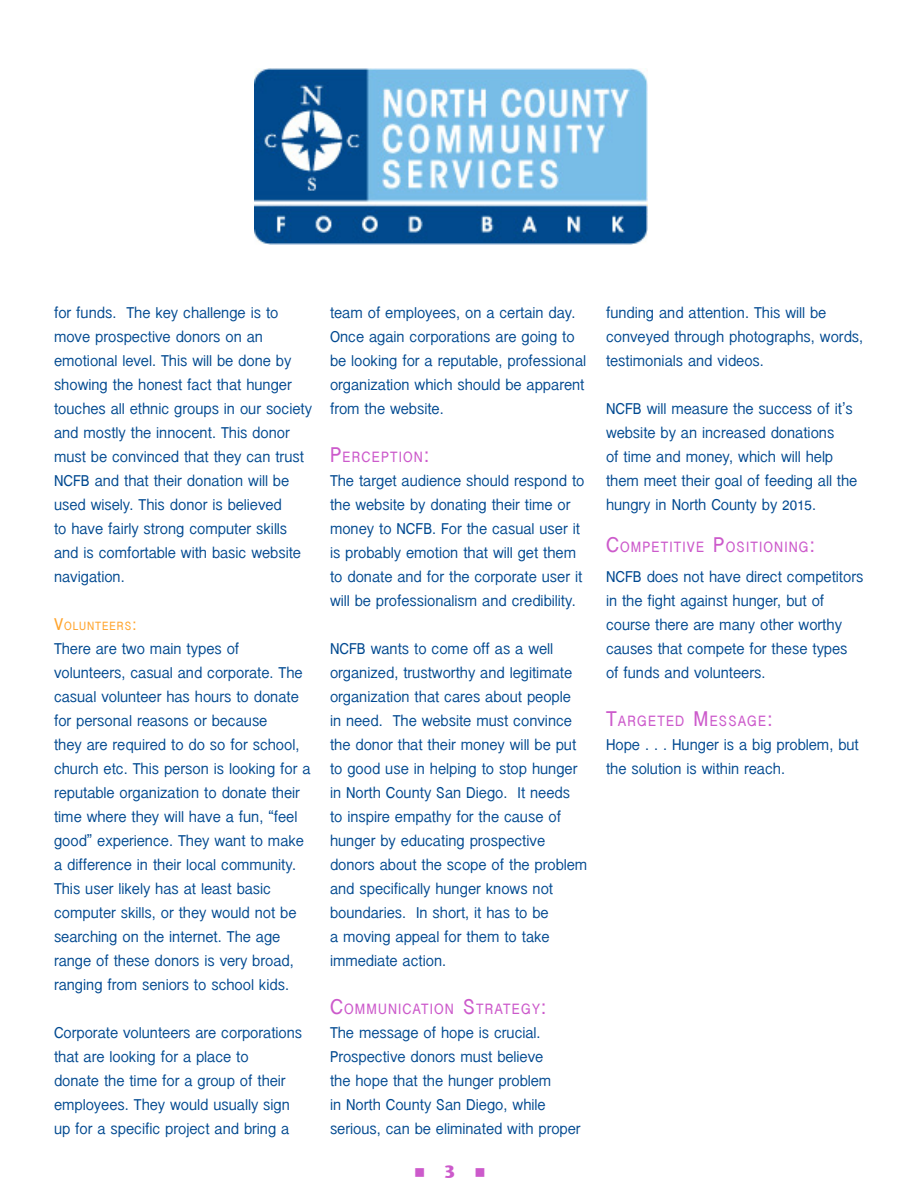
<style>
.page{position:relative;width:918px;height:1188px;background:#fff}
.page>*{position:absolute;margin:0;border:0;box-sizing:border-box;transform-origin:0 0}
.t1{font:700 18px "Stone Sans ITC";color:#cc5acb}
.text{font:16.5px/24px "Inai Mathi";color:#004990}
.Text_Title{font:15.75px "Inai Mathi";letter-spacing:.07em;color:#cc5acb}
.Sub-Header{font:12.6px "Inai Mathi";letter-spacing:.07em;color:#ffa42c}
.s1{font-size:18px}
.s2{font-size:22.5px}
</style>
<div class="page">
<img style="left:254px;top:68px;width:394px;height:176px">
<p class="text" style="left:54px;top:301px;width:260px">for funds. The key challenge is to move prospective donors on an emotional level. This will be done by showing the honest fact that hunger touches all ethnic groups in our society and mostly the innocent. This donor must be convinced that they can trust NCFB and that their donation will be used wisely. This donor is believed<br>to have fairly strong computer skills and is comfortable with basic website navigation.</p>
<p class="Sub-Header" style="left:54px;top:619px;width:84px"><span class="s1">V</span>OLUNTEERS<span class="s1">:</span></p>
<p class="text" style="left:54px;top:637px;width:258px">There are two main types of volunteers, casual and corporate. The casual volunteer has hours to donate for personal reasons or because<br>they are required to do so for school, church etc. This person is looking for a reputable organization to donate their time where they will have a fun, “feel good” experience. They want to make a difference in their local community.<br>This user likely has at least basic computer skills, or they would not be searching on the internet. The age range of these donors is very broad, ranging from seniors to school kids.</p>
<p class="text" style="left:54px;top:1021px;width:250px">Corporate volunteers are corporations that are looking for a place to<br>donate the time for a group of their employees. They would usually sign up for a specific project and bring a</p>
<p class="text" style="left:330px;top:301px;width:258px">team of employees, on a certain day.<br>Once again corporations are going to be looking for a reputable, professional organization which should be apparent from the website.</p>
<p class="Text_Title" style="left:330px;top:448px;width:101px"><span class="s2">P</span>ERCEPTION<span class="s2">:</span></p>
<p class="text" style="left:330px;top:469px;width:256px">The target audience should respond to the website by donating their time or money to NCFB. For the casual user it is probably emotion that will get them to donate and for the corporate user it will be professionalism and credibility.</p>
<p class="text" style="left:330px;top:637px;width:259px">NCFB wants to come off as a well organized, trustworthy and legitimate organization that cares about people<br>in need. The website must convince the donor that their money will be put to good use in helping to stop hunger in North County San Diego. It needs<br>to inspire empathy for the cause of hunger by educating prospective donors about the scope of the problem and specifically hunger knows not boundaries. In short, it has to be<br>a moving appeal for them to take immediate action.</p>
<p class="Text_Title" style="left:330px;top:1000px;width:218px"><span class="s2">C</span>OMMUNICATION <span class="s2">S</span>TRATEGY<span class="s2">:</span></p>
<p class="text" style="left:330px;top:1021px;width:252px">The message of hope is crucial.<br>Prospective donors must believe<br>the hope that the hunger problem<br>in North County San Diego, while serious, can be eliminated with proper</p>
<p class="t1" style="left:414px;top:1156px;width:73px">■3■</p>
<p class="text" style="left:606px;top:301px;width:259px">funding and attention. This will be conveyed through photographs, words, testimonials and videos.</p>
<p class="text" style="left:606px;top:397px;width:253px">NCFB will measure the success of it’s website by an increased donations<br>of time and money, which will help them meet their goal of feeding all the hungry in North County by 2015.</p>
<p class="Text_Title" style="left:606px;top:538px;width:211px"><span class="s2">C</span>OMPETITIVE <span class="s2">P</span>OSITIONING<span class="s2">:</span></p>
<p class="text" style="left:606px;top:565px;width:259px">NCFB does not have direct competitors in the fight against hunger, but of course there are many other worthy causes that compete for these types of funds and volunteers.</p>
<p class="Text_Title" style="left:606px;top:712px;width:169px"><span class="s2">T</span>ARGETED <span class="s2">M</span> ESSAGE<span class="s2">:</span></p>
<p class="text" style="left:606px;top:733px;width:254px">Hope . . . Hunger is a big problem, but the solution is within reach.</p>
</div>
